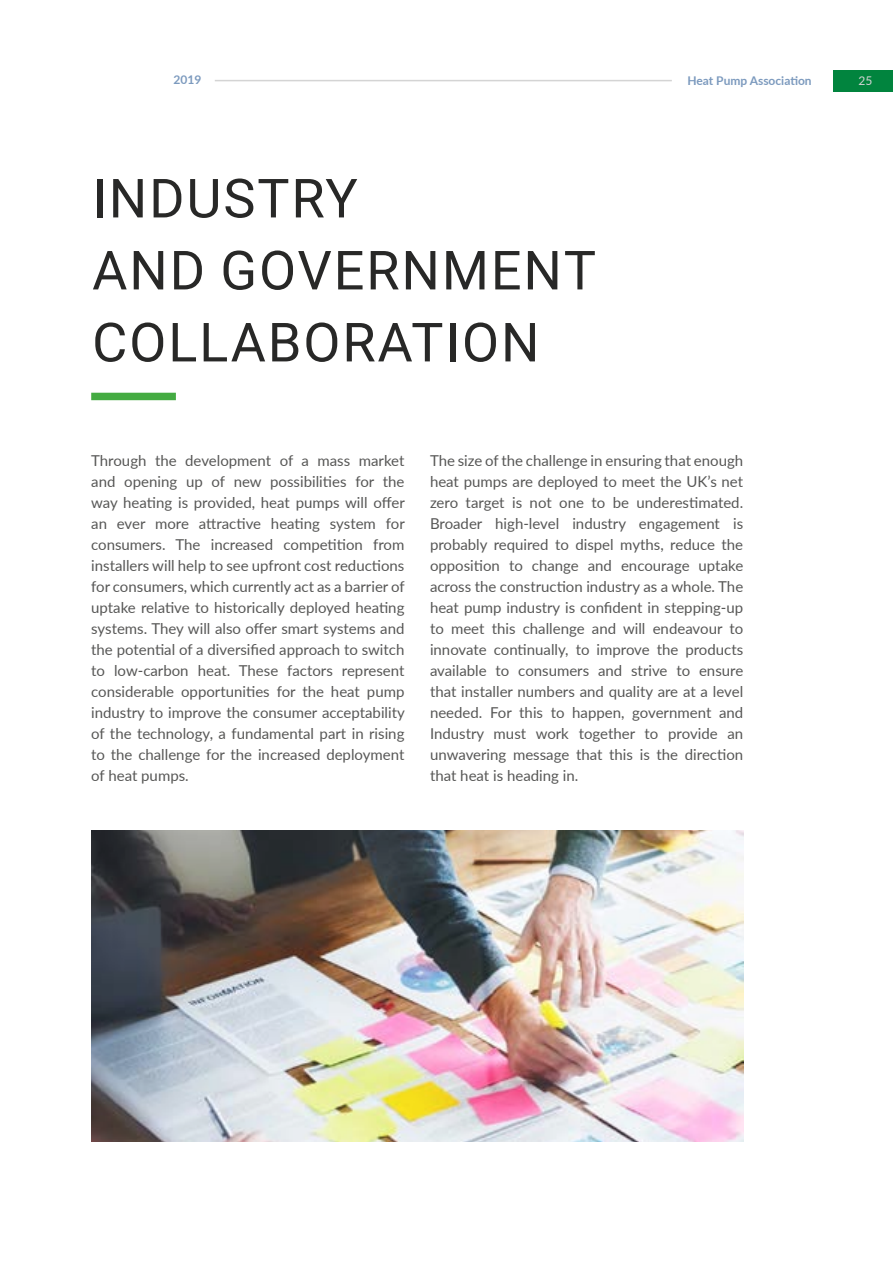
<style>
.page{position:relative;width:893px;height:1263px;background:#fff}
.page>*{position:absolute;margin:0;border:0;box-sizing:border-box;transform-origin:0 0}
.t1{font:54px/72px "Roboto";letter-spacing:.035em;color:#282827}
.t2{font:15px/21px "Lato";color:#575756;text-align:justify}
.t3{font:700 12px "Lato";color:#7c9abe}
.t4{font:12px "Lato";color:#d4d4d4}
</style>
<div class="page">
<div style="left:91px;top:393px;width:85px;height:7px;background:#44ab42"></div>
<img style="left:91px;top:830px;width:652px;height:312px">
<div style="left:833px;top:70px;width:60px;height:21px;background:#01843e"></div>
<hr style="left:215px;top:80px;width:457px;height:1px;background:#d4d4d4">
<p class="t3" style="left:174px;top:71px;width:29px">2019</p>
<p class="t3" style="left:687px;top:72px;width:126px">Heat Pump Association</p>
<p class="t4" style="left:858px;top:72px;width:15px">25</p>
<h1 class="t1" style="left:92px;top:160px;width:505px">INDUSTRY<br>AND GOVERNMENT<br>COLLABORATION</h1>
<p class="t2" style="left:91px;top:449px;width:315px">Through the development of a mass market and opening up of new possibilities for the way heating is provided, heat pumps will offer an ever more attractive heating system for consumers. The increased competition from installers will help to see upfront cost reductions for consumers, which currently act as a barrier of uptake relative to historically deployed heating systems. They will also offer smart systems and the potential of a diversified approach to switch to low-carbon heat. These factors represent considerable opportunities for the heat pump industry to improve the consumer acceptability of the technology, a fundamental part in rising to the challenge for the increased deployment of heat pumps.</p>
<p class="t2" style="left:430px;top:449px;width:315px">The size of the challenge in ensuring that enough heat pumps are deployed to meet the UK’s net zero target is not one to be underestimated.<br>Broader high-level industry engagement is probably required to dispel myths, reduce the opposition to change and encourage uptake across the construction industry as a whole. The heat pump industry is confident in stepping-up to meet this challenge and will endeavour to innovate continually, to improve the products available to consumers and strive to ensure that installer numbers and quality are at a level needed. For this to happen, government and Industry must work together to provide an unwavering message that this is the direction that heat is heading in.</p>
</div>
